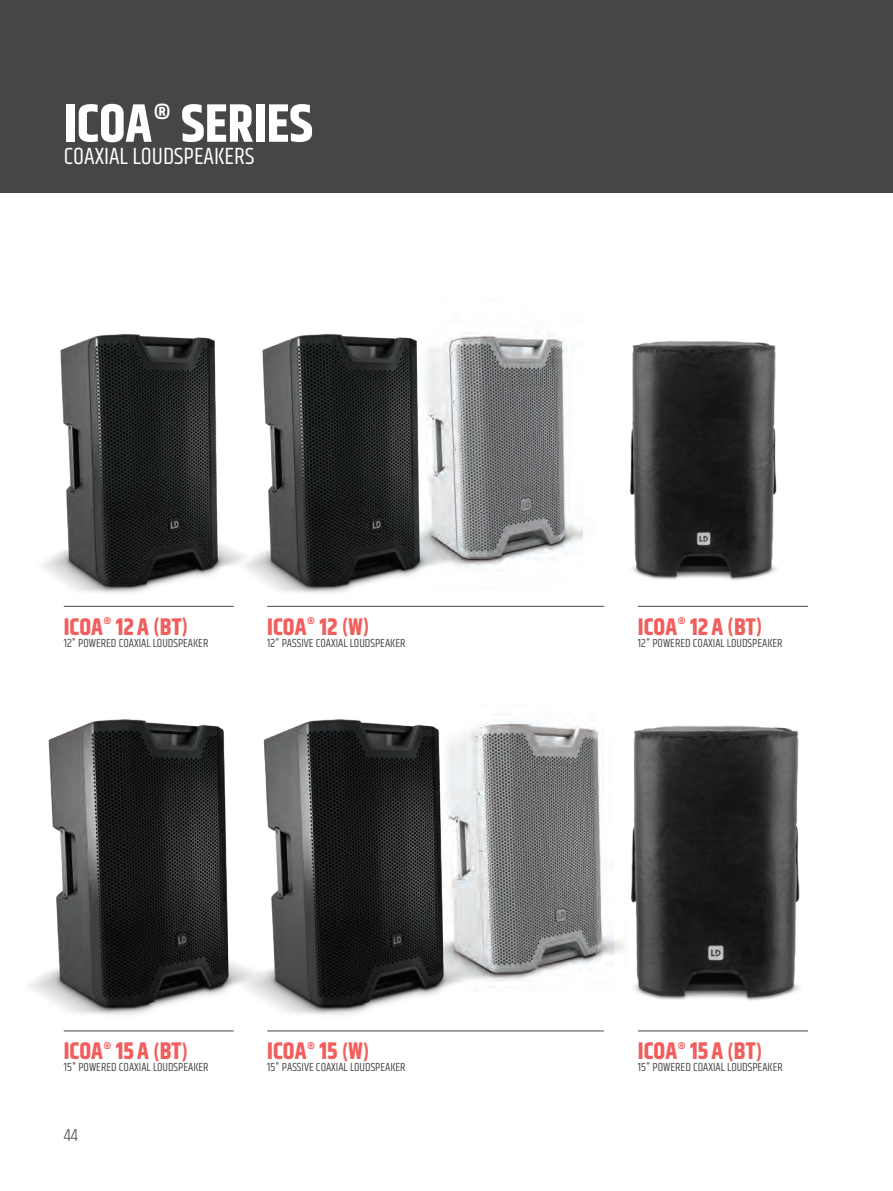
<style>
.page{position:relative;width:893px;height:1191px;background:#fff}
.page>*{position:absolute;margin:0;border:0;box-sizing:border-box;transform-origin:0 0}
.t1{font:700 54px "Khand";color:#fff}
.t2{font:700 24px "Khand";color:#f15e5c}
.t3{font:24px "Khand";color:#fff}
.t4{font:300 18px "Khand";color:#454647}
.t5{font:12px "Khand";color:#454647}
.s1{font-size:18px}
</style>
<div class="page">
<img style="left:507px;top:334px;width:76px;height:225px">
<img style="left:525px;top:720px;width:100px;height:259px">
<div style="left:0;top:0;width:893px;height:193px;background:#454647"></div>
<img style="left:42px;top:333px;width:192px;height:274px">
<img style="left:630px;top:341px;width:147px;height:240px">
<img style="left:30px;top:719px;width:207px;height:296px">
<img style="left:234px;top:332px;width:273px;height:274px">
<img style="left:237px;top:719px;width:288px;height:296px">
<hr style="left:64px;top:606px;width:170px;height:1px;background:#454647">
<hr style="left:638px;top:606px;width:170px;height:1px;background:#454647">
<hr style="left:64px;top:1030px;width:170px;height:1px;background:#454647">
<hr style="left:638px;top:1030px;width:170px;height:1px;background:#454647">
<hr style="left:267px;top:606px;width:337px;height:1px;background:#454647">
<hr style="left:267px;top:1030px;width:337px;height:1px;background:#454647">
<img style="left:631px;top:726px;width:169px;height:275px">
<h1 class="t1" style="left:64px;top:85px;width:251px">ICOA<sup>®</sup> SERIES</h1>
<h2 class="t3" style="left:64px;top:142px;width:192px">COAXIAL LOUDSPEAKERS</h2>
<h2 class="t2" style="left:64px;top:609px;width:126px">ICOA<sup>®</sup> 12 A <span class="s1">(</span>BT<span class="s1">)</span></h2>
<p class="t5" style="left:64px;top:635px;width:146px">12" POWERED COAXIAL LOUDSPEAKER</p>
<h2 class="t2" style="left:267px;top:609px;width:103px">ICOA<sup>®</sup> 12 <span class="s1">(</span>W<span class="s1">)</span></h2>
<p class="t5" style="left:267px;top:635px;width:140px">12" PASSIVE COAXIAL LOUDSPEAKER</p>
<h2 class="t2" style="left:64px;top:1034px;width:126px">ICOA<sup>®</sup> 15 A <span class="s1">(</span>BT<span class="s1">)</span></h2>
<p class="t5" style="left:64px;top:1060px;width:146px">15" POWERED COAXIAL LOUDSPEAKER</p>
<h3 class="t4" style="left:64px;top:1124px;width:16px">44</h3>
<h2 class="t2" style="left:267px;top:1034px;width:103px">ICOA<sup>®</sup> 15 <span class="s1">(</span>W<span class="s1">)</span></h2>
<p class="t5" style="left:267px;top:1060px;width:140px">15" PASSIVE COAXIAL LOUDSPEAKER</p>
<h2 class="t2" style="left:638px;top:609px;width:126px">ICOA<sup>®</sup> 12 A <span class="s1">(</span>BT<span class="s1">)</span></h2>
<p class="t5" style="left:638px;top:635px;width:146px">12" POWERED COAXIAL LOUDSPEAKER</p>
<h2 class="t2" style="left:638px;top:1034px;width:126px">ICOA<sup>®</sup> 15 A <span class="s1">(</span>BT<span class="s1">)</span></h2>
<p class="t5" style="left:638px;top:1060px;width:146px">15" POWERED COAXIAL LOUDSPEAKER</p>
</div>
